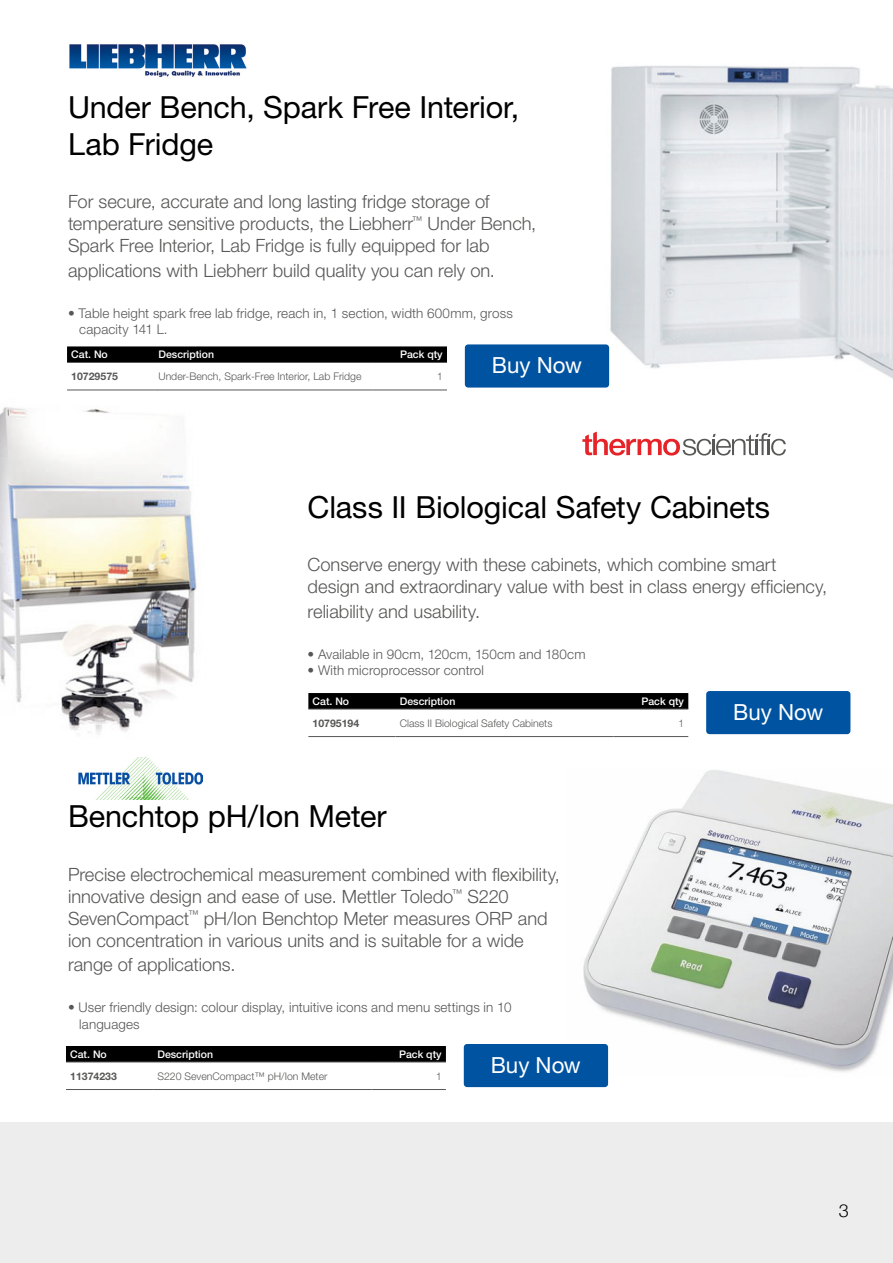
<style>
.page{position:relative;width:893px;height:1263px;background:#fff}
.page>*{position:absolute;margin:0;border:0;box-sizing:border-box;transform-origin:0 0}
.Headline{font:30.45px/36.6px "Helvetica Neue LT Std";letter-spacing:-.005em;color:#000}
.Headline-2{font:22.2px "Helvetica Neue LT Std";letter-spacing:-.005em;color:#fff}
.Headline-3{font:300 18.3px/21.9px "Helvetica Neue LT Std";color:#575756}
.t1{font:300 18px "Helvetica Neue";color:#000}
.Headline-4{font:300 13.5px/16px "Helvetica Neue LT Std";letter-spacing:.01em;color:#575756}
.TAB_ref{font:300 10.5px "Helvetica Neue LT Std";color:#575756}
.TAB_entete{font:500 10.5px "Helvetica Neue LT Std";color:#fff}
.TAB_ref-2{font:700 10.5px "Helvetica Neue LT Std";color:#575756}
.TAB_texte{font:300 10.5px "Helvetica Neue LT Std";color:#575756;scale:.95 1}
.s1{font-weight:100}
</style>
<div class="page">
<img style="left:0;top:407px;width:198px;height:351px">
<img style="left:607px;top:66px;width:286px;height:322px">
<img style="left:69px;top:44px;width:178px;height:34px">
<svg style="left:582px;top:432px;width:204px;height:23px"></svg>
<img style="left:583px;top:770px;width:310px;height:307px">
<div style="left:0;top:1123px;width:893px;height:140px;background:#ededed"></div>
<img style="left:78px;top:758px;width:124px;height:42px">
<div style="left:308px;top:693px;width:380px;height:16px;background:#000"></div>
<hr style="left:308px;top:709px;width:88px;height:1px;background:#575756">
<hr style="left:614px;top:709px;width:74px;height:1px;background:#575756">
<hr style="left:396px;top:709px;width:218px;height:1px;background:#575756">
<hr style="left:308px;top:736px;width:88px;height:1px;background:#575756">
<hr style="left:614px;top:736px;width:74px;height:1px;background:#575756">
<hr style="left:396px;top:736px;width:218px;height:1px;background:#575756">
<div style="left:706px;top:691px;width:144px;height:43px;background:#0053a1;border-radius:3px"></div>
<div style="left:67px;top:346px;width:380px;height:16px;background:#000"></div>
<hr style="left:67px;top:362px;width:87px;height:1px;background:#575756">
<hr style="left:372px;top:362px;width:75px;height:1px;background:#575756">
<hr style="left:154px;top:362px;width:218px;height:1px;background:#575756">
<hr style="left:67px;top:390px;width:87px;height:1px;background:#575756">
<hr style="left:372px;top:390px;width:75px;height:1px;background:#575756">
<hr style="left:154px;top:390px;width:218px;height:1px;background:#575756">
<div style="left:465px;top:344px;width:144px;height:44px;background:#0053a1;border-radius:3px"></div>
<div style="left:66px;top:1046px;width:380px;height:16px;background:#000"></div>
<hr style="left:66px;top:1062px;width:87px;height:1px;background:#575756">
<hr style="left:371px;top:1062px;width:75px;height:1px;background:#575756">
<hr style="left:153px;top:1062px;width:218px;height:1px;background:#575756">
<hr style="left:66px;top:1089px;width:87px;height:1px;background:#575756">
<hr style="left:371px;top:1089px;width:75px;height:1px;background:#575756">
<hr style="left:153px;top:1089px;width:218px;height:1px;background:#575756">
<div style="left:464px;top:1044px;width:144px;height:43px;background:#0053a1;border-radius:3px"></div>
<p class="Headline" style="left:68px;top:89px;width:453px">Under Bench, Spark Free Interior,<br>Lab Fridge</p>
<p class="Headline-3" style="left:68px;top:190px;width:470px">For secure, accurate and long lasting fridge storage of temperature sensitive products, the Liebherr<sup>™</sup> Under Bench,<br>Spark Free Interior, Lab Fridge is fully equipped for lab</p>
<p class="Headline-3" style="left:68px;top:259px;width:429px">applications with Liebherr build quality you can rely on.</p>
<p class="Headline-4" style="left:79px;top:305px;width:435px;text-indent:-11px"><span class="s1">•</span> Table height spark free lab fridge, reach in, 1 section, width 600mm, gross capacity 141 L.</p>
<p class="TAB_entete" style="left:71px;top:348px;width:38px">Cat. No</p>
<p class="TAB_entete" style="left:158px;top:348px;width:57px">Description</p>
<p class="TAB_entete" style="left:400px;top:348px;width:44px">Pack qty</p>
<p class="TAB_ref-2" style="left:71px;top:370px;width:48px">10729575</p>
<p class="TAB_ref" style="left:158px;top:370px;width:205px">Under-Bench, Spark-Free Interior, Lab Fridge</p>
<p class="TAB_texte" style="left:437px;top:370px;width:7px">1</p>
<p class="Headline-2" style="left:492px;top:352px;width:92px">Buy Now</p>
<p class="Headline" style="left:308px;top:488px;width:464px">Class II Biological Safety Cabinets</p>
<p class="Headline-3" style="left:308px;top:553px;width:521px">Conserve energy with these cabinets, which combine smart design and extraordinary value with best in class energy efficiency,</p>
<p class="Headline-3" style="left:308px;top:600px;width:174px">reliability and usability.</p>
<p class="Headline-4" style="left:308px;top:646px;width:279px"><span class="s1">•</span> Available in 90cm, 120cm, 150cm and 180cm</p>
<p class="Headline-4" style="left:308px;top:662px;width:178px"><span class="s1">•</span> With microprocessor control</p>
<p class="TAB_entete" style="left:313px;top:695px;width:38px">Cat. No</p>
<p class="TAB_entete" style="left:400px;top:695px;width:57px">Description</p>
<p class="TAB_entete" style="left:641px;top:695px;width:44px">Pack qty</p>
<p class="TAB_ref-2" style="left:313px;top:716px;width:48px">10795194</p>
<p class="TAB_ref" style="left:400px;top:716px;width:154px">Class II Biological Safety Cabinets</p>
<p class="TAB_texte" style="left:678px;top:716px;width:7px">1</p>
<p class="Headline" style="left:68px;top:798px;width:320px">Benchtop pH/Ion Meter</p>
<p class="Headline-3" style="left:68px;top:863px;width:493px">Precise electrochemical measurement combined with flexibility, innovative design and ease of use. Mettler Toledo<sup>™</sup> S220<br>SevenCompact<sup>™</sup> pH/Ion Benchtop Meter measures ORP and ion concentration in various units and is suitable for a wide</p>
<p class="Headline-3" style="left:68px;top:954px;width:169px">range of applications.</p>
<p class="Headline-4" style="left:79px;top:999px;width:434px;text-indent:-11px"><span class="s1">•</span> User friendly design: colour display, intuitive icons and menu settings in 10 languages</p>
<p class="TAB_entete" style="left:70px;top:1048px;width:38px">Cat. No</p>
<p class="TAB_entete" style="left:157px;top:1048px;width:57px">Description</p>
<p class="TAB_entete" style="left:399px;top:1048px;width:44px">Pack qty</p>
<p class="TAB_ref-2" style="left:70px;top:1069px;width:48px">11374233</p>
<p class="TAB_ref" style="left:157px;top:1069px;width:172px">S220 SevenCompact™ pH/Ion Meter</p>
<p class="TAB_texte" style="left:436px;top:1069px;width:7px">1</p>
<p class="Headline-2" style="left:491px;top:1051px;width:92px">Buy Now</p>
<p class="Headline-2" style="left:733px;top:698px;width:92px">Buy Now</p>
<p class="t1" style="left:839px;top:1196px;width:12px">3</p>
</div>
